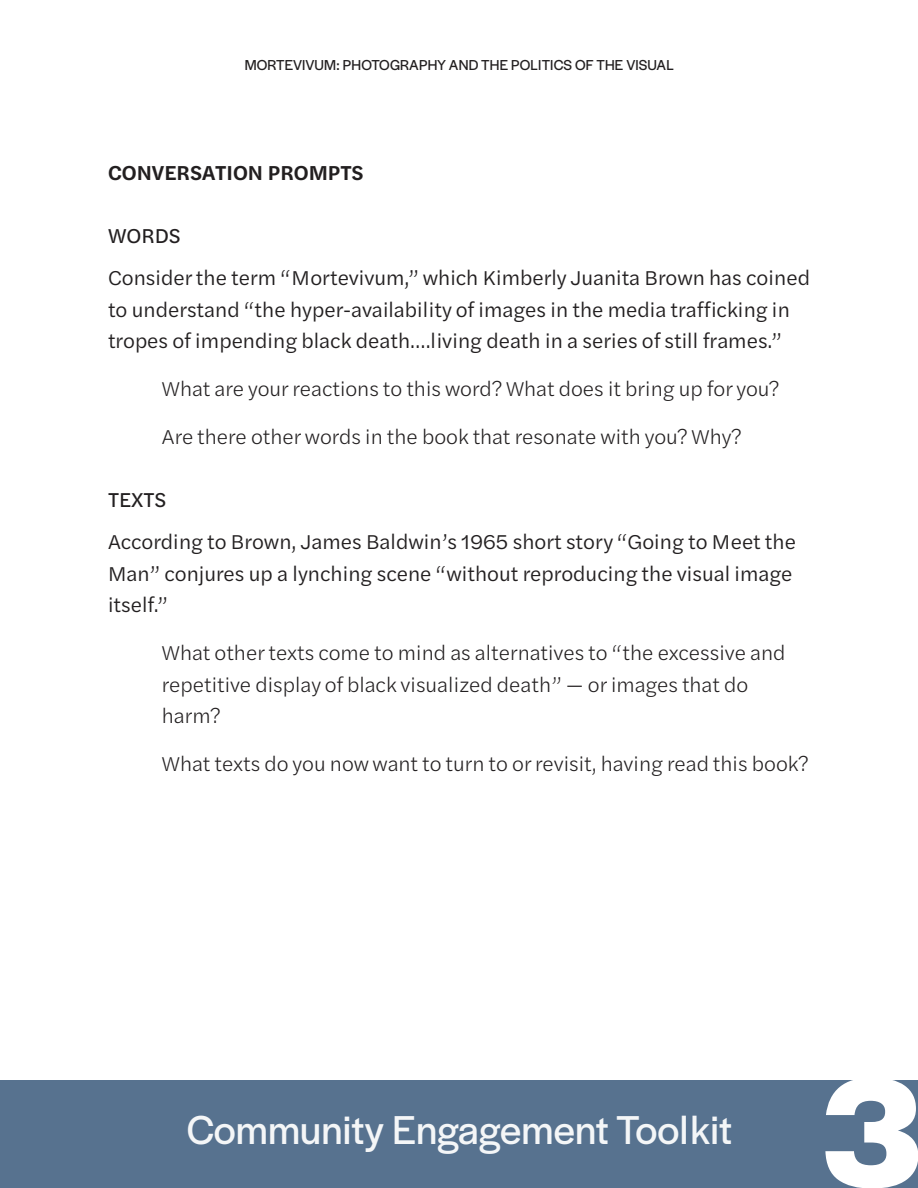
<style>
.page{position:relative;width:918px;height:1188px;background:#fff}
.page>*{position:absolute;margin:0;border:0;box-sizing:border-box;transform-origin:0 0}
.t1{font:160.5px "Halyard Display VF";color:#fff}
.t2{font:42px "Halyard Display VF";letter-spacing:.005em;color:#fff}
.Paragraph_Style_2{font:21px/31.5px "Halyard Text VF";color:#221f20}
.Paragraph_Style_3{font:21px/31.5px "Halyard Text VF";color:#221f20}
.Heading_3_3{font:21px "Halyard Text VF";color:#221f20}
.Heading_4_2{font:21px "Halyard Text VF";color:#221f20}
.Heading_2_3{font:15px "Halyard Display VF";letter-spacing:.01em;color:#221f20}
</style>
<div class="page">
<div style="left:0;top:1080px;width:918px;height:108px;background:#57728f"></div>
<h2 class="Heading_2_3" style="left:245px;top:55px;width:431px">MORTEVIVUM: PHOTOGRAPHY AND THE POLITICS OF THE VISUAL</h2>
<h3 class="Heading_3_3" style="left:108px;top:158px;width:257px">CONVERSATION PROMPTS</h3>
<h4 class="Heading_4_2" style="left:108px;top:221px;width:74px">WORDS</h4>
<p class="Paragraph_Style_2" style="left:108px;top:261px;width:704px">Consider the term “Mortevivum,” which Kimberly Juanita Brown has coined to understand “the hyper-availability of images in the media trafficking in tropes of impending black death….living death in a series of still frames.”</p>
<p class="Paragraph_Style_3" style="left:162px;top:372px;width:619px">What are your reactions to this word? What does it bring up for you?</p>
<p class="Paragraph_Style_3" style="left:162px;top:420px;width:581px">Are there other words in the book that resonate with you? Why?</p>
<h4 class="Heading_4_2" style="left:108px;top:485px;width:60px">TEXTS</h4>
<p class="Paragraph_Style_2" style="left:108px;top:525px;width:690px">According to Brown, James Baldwin’s 1965 short story “Going to Meet the<br>Man” conjures up a lynching scene “without reproducing the visual image itself.”</p>
<p class="Paragraph_Style_3" style="left:162px;top:636px;width:625px">What other texts come to mind as alternatives to “the excessive and repetitive display of black visualized death” — or images that do harm?</p>
<p class="Paragraph_Style_3" style="left:162px;top:747px;width:648px">What texts do you now want to turn to or revisit, having read this book?</p>
<h2 class="t2" style="left:186px;top:1100px;width:548px">Community Engagement Toolkit</h2>
<h1 class="t1" style="left:821px;top:1019px;width:103px">3</h1>
</div>
